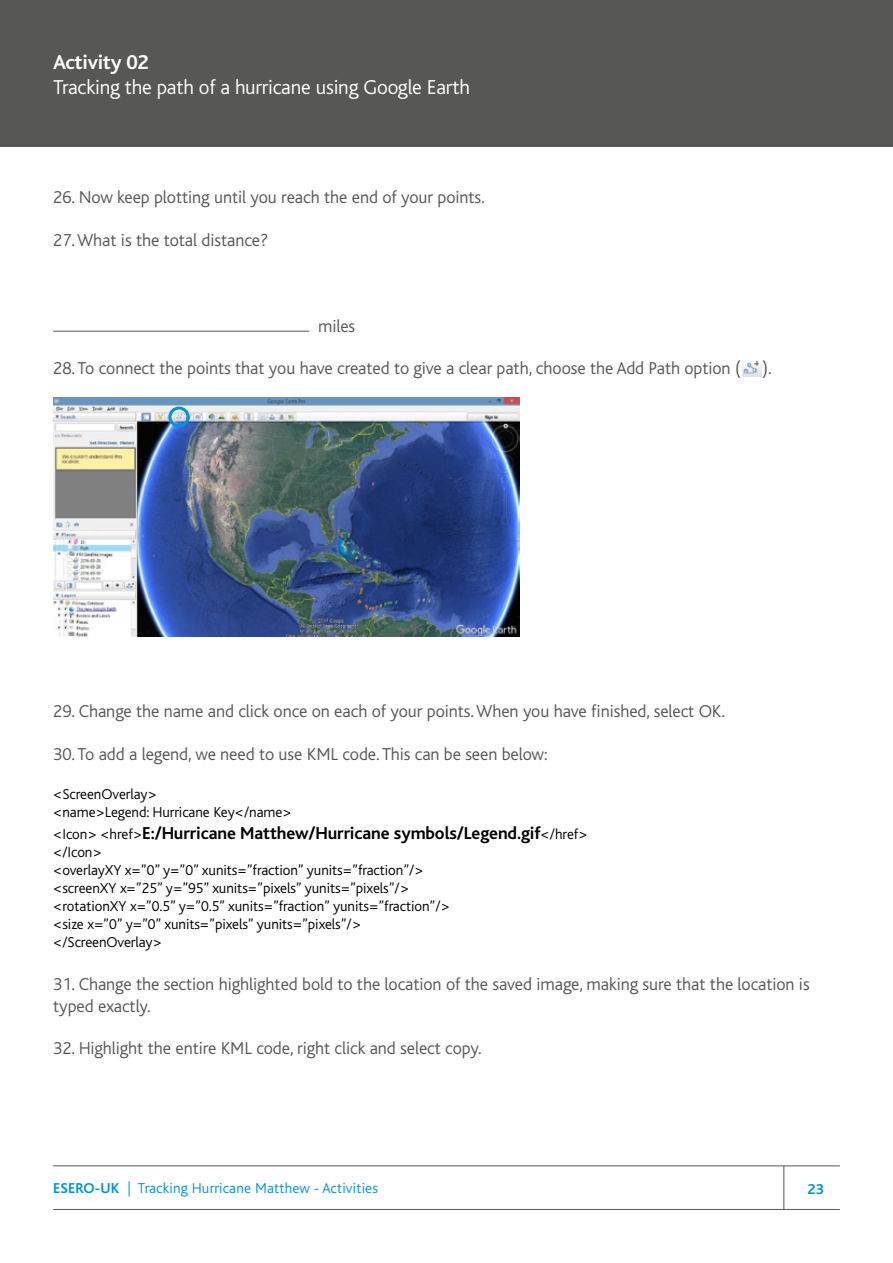
<style>
.page{position:relative;width:893px;height:1263px;background:#fff}
.page>*{position:absolute;margin:0;border:0;box-sizing:border-box;transform-origin:0 0}
.t1{font:300 21px "Bliss";letter-spacing:-.01em;color:#fff}
.t2{font:700 21px "Bliss";letter-spacing:-.01em;color:#fff}
.t3{font:300 18px/21.6px "Bliss";letter-spacing:-.005em;color:#575756}
.t4{font:700 18px "Bliss";letter-spacing:-.005em;color:#000}
.t5{font:300 15px/18px "Bliss";letter-spacing:-.005em;color:#000}
.t6{font:300 15px "Bliss";letter-spacing:.01em;color:#0095d6}
.t7{font:700 15px "Bliss";color:#0095d6}
.s1{font-weight:300;font-size:15px}
.s2{font-weight:700}
</style>
<div class="page">
<hr style="left:53px;top:1165px;width:787px;height:1px;background:#575756">
<hr style="left:53px;top:1209px;width:787px;height:1px;background:#575756">
<hr style="left:783px;top:1166px;width:1px;height:43px;background:#575756">
<hr style="left:53px;top:331px;width:256px;height:1px;background:#575756">
<div style="left:0;top:0;width:893px;height:147px;background:#575756"></div>
<img style="left:742px;top:362px;width:19px;height:14px">
<img style="left:53px;top:398px;width:467px;height:239px">
<div style="left:168px;top:407px;width:22px;height:20px;border:3px solid #0095d6;border-radius:50%"></div>
<p class="t2" style="left:53px;top:51px;width:97px">Activity 02</p>
<p class="t1" style="left:53px;top:76px;width:418px">Tracking the path of a hurricane using Google Earth</p>
<p class="t3" style="left:53px;top:187px;width:433px">26. Now keep plotting until you reach the end of your points.</p>
<p class="t3" style="left:53px;top:229px;width:217px">27. What is the total distance?</p>
<p class="t3" style="left:318px;top:315px;width:39px">miles</p>
<p class="t3" style="left:53px;top:358px;width:720px">28. To connect the points that you have created to give a clear path, choose the Add Path option ( ).</p>
<p class="t3" style="left:53px;top:701px;width:673px">29. Change the name and click once on each of your points. When you have finished, select OK.</p>
<p class="t3" style="left:53px;top:744px;width:496px">30. To add a legend, we need to use KML code. This can be seen below:</p>
<p class="t5" style="left:53px;top:786px;width:240px">&lt;ScreenOverlay&gt;<br>&lt;name&gt;Legend: Hurricane Key&lt;/name&gt;</p>
<p class="t4" style="left:53px;top:824px;width:536px"><span class="s1">&lt;Icon&gt; &lt;href&gt;</span>E:/Hurricane Matthew/Hurricane symbols/Legend.gif<span class="s1">&lt;/href&gt;</span></p>
<p class="t5" style="left:53px;top:843px;width:398px">&lt;/Icon&gt;<br>&lt;overlayXY x=”0” y=”0” xunits=”fraction” yunits=”fraction”/&gt; &lt;screenXY x=”25” y=”95” xunits=”pixels” yunits=”pixels”/&gt; &lt;rotationXY x=”0.5” y=”0.5” xunits=”fraction” yunits=”fraction”/&gt; &lt;size x=”0” y=”0” xunits=”pixels” yunits=”pixels”/&gt; &lt;/ScreenOverlay&gt;</p>
<p class="t3" style="left:53px;top:973px;width:758px">31. Change the section highlighted bold to the location of the saved image, making sure that the location is typed exactly.</p>
<p class="t3" style="left:53px;top:1038px;width:430px">32. Highlight the entire KML code, right click and select copy.</p>
<p class="t6" style="left:53px;top:1180px;width:326px"><span class="s2">ESERO-UK</span> | Tracking Hurricane Matthew - Activities</p>
<p class="t7" style="left:807px;top:1181px;width:18px">23</p>
</div>
